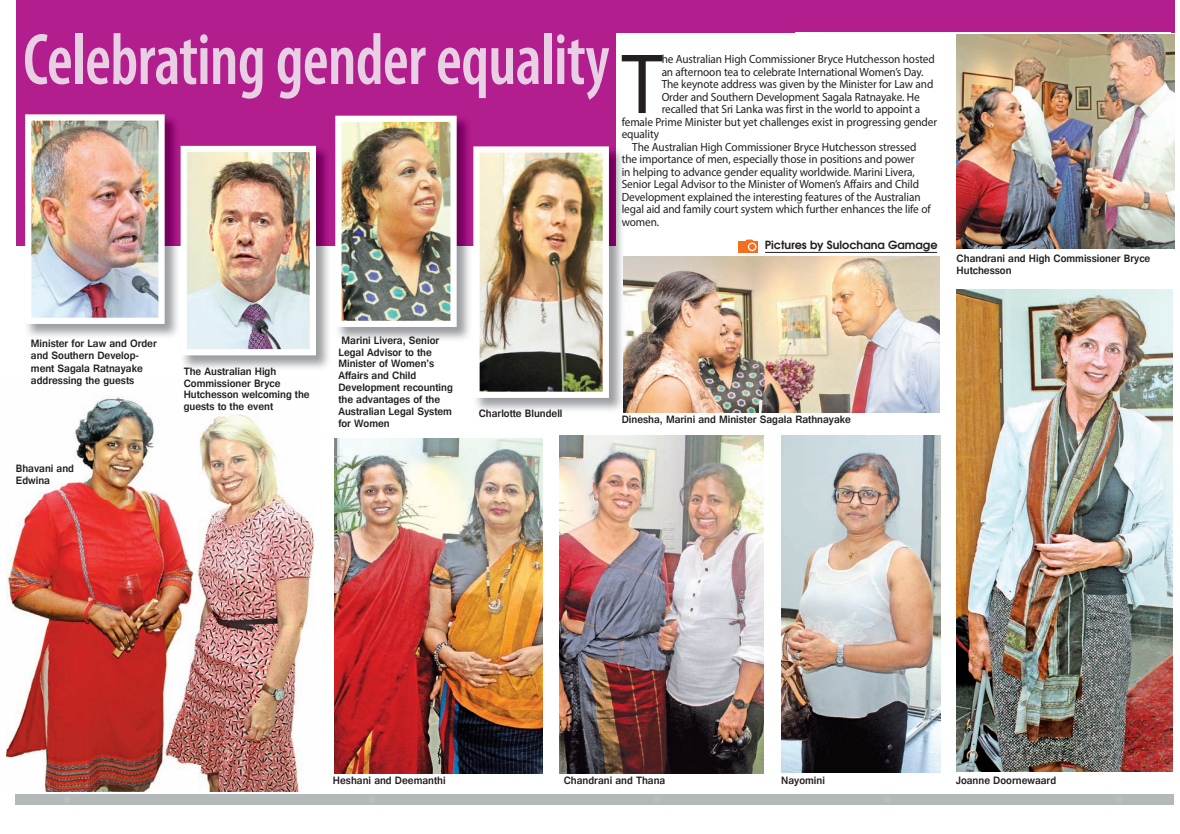
<style>
.page{position:relative;width:1180px;height:834px;background:#fff}
.page>*{position:absolute;margin:0;border:0;box-sizing:border-box;transform-origin:0 0}
.t1{font:600 condensed 73.5px "Myriad Pro";letter-spacing:-.01em;color:#e9cfe4;scale:.89 1}
.t2{font:11.88px "Myriad Pro";letter-spacing:-.01em;color:#231f20;scale:.95 1}
.t3{font:700 11.25px/11.9px "Gautami";color:#231f20;scale:.95 1}
.t4{font:11.25px/11px "CL Avant Garde Gothic Demi A";color:#231f20}
.s1{font-weight:400;font-stretch:normal;font-size:86px;color:#231f20}
</style>
<div class="page">
<div style="left:16px;top:0;width:1159px;height:33px;background:#b21e8d"></div>
<div style="left:16px;top:6px;width:600px;height:239px;background:#b21e8d"></div>
<div style="left:15px;top:794px;width:1159px;height:11px;background:#b3b8b9"></div>
<div style="left:64px;top:796px;width:7px;height:7px;background:#bcbdc0;border-radius:50%"></div>
<div style="left:368px;top:796px;width:7px;height:7px;background:#bcbdc0;border-radius:50%"></div>
<div style="left:654px;top:796px;width:7px;height:7px;background:#bcbdc0;border-radius:50%"></div>
<div style="left:883px;top:796px;width:7px;height:7px;background:#bcbdc0;border-radius:50%"></div>
<div style="left:1115px;top:796px;width:7px;height:7px;background:#bcbdc0;border-radius:50%"></div>
<img style="left:24px;top:118px;width:156px;height:219px">
<img style="left:25px;top:114px;width:140px;height:210px">
<img style="left:180px;top:146px;width:151px;height:222px">
<img style="left:181px;top:146px;width:135px;height:209px">
<img style="left:335px;top:115px;width:137px;height:225px">
<img style="left:335px;top:116px;width:122px;height:211px">
<img style="left:476px;top:149px;width:148px;height:264px">
<img style="left:609px;top:149px;width:7px;height:96px">
<img style="left:473px;top:146px;width:136px;height:252px">
<img style="left:781px;top:435px;width:159px;height:337px">
<img style="left:957px;top:290px;width:215px;height:482px">
<img style="left:623px;top:256px;width:316px;height:156px">
<img style="left:957px;top:34px;width:218px;height:214px">
<img style="left:335px;top:439px;width:207px;height:335px">
<img style="left:560px;top:435px;width:204px;height:338px">
<img style="left:7px;top:396px;width:307px;height:395px">
<hr style="left:765px;top:252px;width:172px;height:1px;background:#231f20">
<svg style="left:739px;top:241px;width:19px;height:12px"></svg>
<div style="left:748px;top:243px;width:8px;height:7px;background:#f36e21;border-radius:50%"></div>
<div style="left:748px;top:243px;width:8px;height:8px;border:1px solid #fff;border-radius:50%"></div>
<svg style="left:746px;top:239px;width:8px;height:3px"></svg>
<h1 class="t1" style="left:23px;top:14px;width:720px">Celebrating gender equality <span class="s1">T</span></h1>
<p class="t2" style="left:662px;top:52px;width:289px">he Australian High Commissioner Bryce Hutchesson hosted</p>
<p class="t2" style="left:662px;top:64px;width:277px">an afternoon tea to celebrate International Women’s Day.</p>
<p class="t2" style="left:662px;top:77px;width:288px">The keynote address was given by the Minister for Law and</p>
<p class="t2" style="left:662px;top:89px;width:273px">Order and Southern Development Sagala Ratnayake. He</p>
<p class="t2" style="left:662px;top:102px;width:274px">recalled that Sri Lanka was first in the world to appoint a</p>
<p class="t2" style="left:622px;top:114px;width:333px">female Prime Minister but yet challenges exist in progressing gender</p>
<p class="t2" style="left:622px;top:127px;width:41px">equality</p>
<p class="t2" style="left:632px;top:139px;width:301px">The Australian High Commissioner Bryce Hutchesson stressed</p>
<p class="t2" style="left:622px;top:152px;width:310px">the importance of men, especially those in positions and power</p>
<p class="t2" style="left:622px;top:164px;width:310px">in helping to advance gender equality worldwide. Marini Livera,</p>
<p class="t2" style="left:622px;top:177px;width:314px">Senior Legal Advisor to the Minister of Women’s Affairs and Child</p>
<p class="t2" style="left:622px;top:189px;width:316px">Development explained the interesting features of the Australian</p>
<p class="t2" style="left:622px;top:202px;width:327px">legal aid and family court system which further enhances the life of</p>
<p class="t2" style="left:622px;top:214px;width:41px">women.</p>
<p class="t4" style="left:765px;top:184px;width:112px">Pictures by<br>Sulochana Gamage</p>
<p class="t4" style="left:765px;top:239px;width:174px">Pictures by Sulochana Gamage</p>
<p class="t3" style="left:957px;top:252px;width:206px">Chandrani and High Commissioner Bryce<br>Hutchesson</p>
<p class="t3" style="left:31px;top:336px;width:134px;line-height:12.5px">Minister for Law and Order and Southern Develop&shy;ment Sagala Ratnayake addressing the guests</p>
<p class="t3" style="left:16px;top:461px;width:63px;line-height:12.5px">Bhavani and<br>Edwina</p>
<p class="t3" style="left:184px;top:365px;width:134px">The Australian High<br>Commissioner Bryce<br>Hutchesson welcoming the guests to the event</p>
<p class="t3" style="left:338px;top:334px;width:122px">Marini Livera, Senior<br>Legal Advisor to the<br>Minister of Women’s<br>Affairs and Child<br>Development recounting the advantages of the<br>Australian Legal System for Women</p>
<p class="t3" style="left:479px;top:407px;width:90px">Charlotte Blundell</p>
<p class="t3" style="left:622px;top:413px;width:243px">Dinesha, Marini and Minister Sagala Rathnayake</p>
<p class="t3" style="left:564px;top:774px;width:108px">Chandrani and Thana</p>
<p class="t3" style="left:956px;top:774px;width:107px">Joanne Doornewaard</p>
<p class="t3" style="left:333px;top:774px;width:120px">Heshani and Deemanthi</p>
<p class="t3" style="left:781px;top:774px;width:48px">Nayomini</p>
</div>
